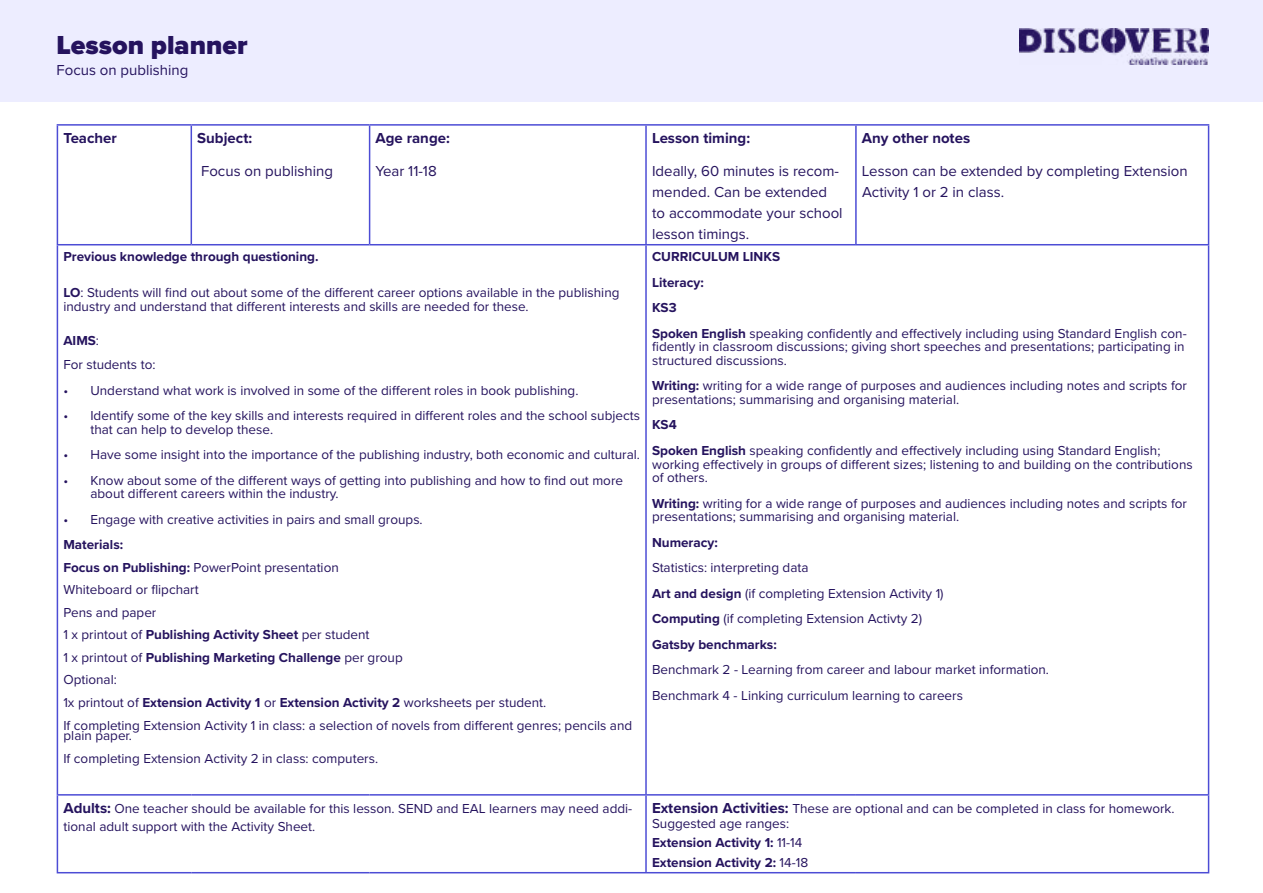
<style>
.page{position:relative;width:1263px;height:893px;background:#fff}
.page>*{position:absolute;margin:0;border:0;box-sizing:border-box;transform-origin:0 0}
.t1{font:900 27px "Proxima Nova";color:#25135e}
.t2{font:15px/21px "Proxima Nova";color:#25135e}
.t3{font:700 15px "Proxima Nova";color:#25135e}
.t4{font:13.5px/22.5px "Proxima Nova";color:#25135e}
.t5{font:700 13.5px/19.5px "Proxima Nova";color:#25135e}
.s1{font-weight:700}
.s2{font-weight:700;font-size:15px}
.s3{font-weight:400}
</style>
<div class="page">
<div style="left:0;top:0;width:1263px;height:102px;background:#ededff"></div>
<img style="left:1020px;top:28px;width:189px;height:36px">
<hr style="left:57px;top:245px;width:1px;height:549px;background:#4c4cd5">
<hr style="left:57px;top:794px;width:134px;height:2px;background:#4c4cd5">
<hr style="left:57px;top:796px;width:1px;height:76px;background:#4c4cd5">
<hr style="left:191px;top:794px;width:179px;height:2px;background:#4c4cd5">
<hr style="left:370px;top:794px;width:276px;height:2px;background:#4c4cd5">
<hr style="left:57px;top:872px;width:134px;height:1px;background:#4c4cd5">
<hr style="left:191px;top:872px;width:179px;height:1px;background:#4c4cd5">
<hr style="left:370px;top:872px;width:276px;height:1px;background:#4c4cd5">
<hr style="left:57px;top:124px;width:134px;height:2px;background:#4c4cd5">
<hr style="left:57px;top:126px;width:1px;height:118px;background:#4c4cd5">
<hr style="left:191px;top:124px;width:179px;height:2px;background:#4c4cd5">
<hr style="left:191px;top:126px;width:1px;height:118px;background:#4c4cd5">
<hr style="left:370px;top:124px;width:276px;height:2px;background:#4c4cd5">
<hr style="left:369px;top:126px;width:1px;height:118px;background:#4c4cd5">
<hr style="left:646px;top:124px;width:210px;height:2px;background:#4c4cd5">
<hr style="left:645px;top:126px;width:2px;height:118px;background:#4c4cd5">
<hr style="left:856px;top:124px;width:353px;height:2px;background:#4c4cd5">
<hr style="left:855px;top:126px;width:2px;height:118px;background:#4c4cd5">
<hr style="left:1208px;top:126px;width:1px;height:118px;background:#4c4cd5">
<hr style="left:57px;top:244px;width:134px;height:1px;background:#4c4cd5">
<hr style="left:191px;top:244px;width:179px;height:1px;background:#4c4cd5">
<hr style="left:370px;top:244px;width:276px;height:1px;background:#4c4cd5">
<hr style="left:646px;top:244px;width:210px;height:1px;background:#4c4cd5">
<hr style="left:645px;top:245px;width:2px;height:549px;background:#4c4cd5">
<hr style="left:856px;top:244px;width:353px;height:1px;background:#4c4cd5">
<hr style="left:1208px;top:245px;width:1px;height:549px;background:#4c4cd5">
<hr style="left:646px;top:794px;width:210px;height:2px;background:#4c4cd5">
<hr style="left:645px;top:796px;width:2px;height:76px;background:#4c4cd5">
<hr style="left:856px;top:794px;width:353px;height:2px;background:#4c4cd5">
<hr style="left:1208px;top:796px;width:1px;height:76px;background:#4c4cd5">
<hr style="left:646px;top:872px;width:210px;height:1px;background:#4c4cd5">
<hr style="left:856px;top:872px;width:353px;height:1px;background:#4c4cd5">
<h1 class="t1" style="left:57px;top:25px;width:193px">Lesson planner</h1>
<p class="t2" style="left:57px;top:59px;width:133px">Focus on publishing</p>
<p class="t3" style="left:63px;top:127px;width:55px">Teacher</p>
<p class="t3" style="left:197px;top:127px;width:56px">Subject:</p>
<p class="t2" style="left:201px;top:160px;width:133px">Focus on publishing</p>
<p class="t3" style="left:376px;top:127px;width:76px">Age range:</p>
<p class="t2" style="left:376px;top:160px;width:63px">Year 11-18</p>
<p class="t3" style="left:652px;top:127px;width:100px">Lesson timing:</p>
<p class="t2" style="left:652px;top:160px;width:192px">Ideally, 60 minutes is recom&shy;mended. Can be extended to accommodate your school lesson timings.</p>
<p class="t3" style="left:862px;top:127px;width:110px">Any other notes</p>
<p class="t2" style="left:862px;top:160px;width:327px">Lesson can be extended by completing Extension<br>Activity 1 or 2 in class.</p>
<p class="t5" style="left:63px;top:247px;width:257px">Previous knowledge through questioning.</p>
<p class="t4" style="left:63px;top:286px;width:558px;line-height:13.5px"><span class="s1">LO</span>: Students will find out about some of the different career options available in the publishing industry and understand that different interests and skills are needed for these.</p>
<p class="t4" style="left:63px;top:328px;width:94px;line-height:24px"><span class="s1">AIMS</span>:<br>For students to:</p>
<p class="t4" style="left:63px;top:379px;width:517px">• Understand what work is involved in some of the different roles in book publishing.</p>
<p class="t4" style="left:90px;top:409px;width:551px;line-height:13.5px;text-indent:-27px">• Identify some of the key skills and interests required in different roles and the school subjects that can help to develop these.</p>
<p class="t4" style="left:63px;top:443px;width:578px">• Have some insight into the importance of the publishing industry, both economic and cultural.</p>
<p class="t4" style="left:90px;top:473px;width:534px;line-height:13.5px;text-indent:-27px">• Know about some of the different ways of getting into publishing and how to find out more about different careers within the industry.</p>
<p class="t4" style="left:63px;top:508px;width:361px">• Engage with creative activities in pairs and small groups.</p>
<p class="t4" style="left:63px;top:533px;width:570px"><span class="s1">Materials:<br>Focus on Publishing:</span> PowerPoint presentation<br>Whiteboard or flipchart<br>Pens and paper<br>1 x printout of <span class="s1">Publishing Activity Sheet</span> per student<br>1 x printout of <span class="s1">Publishing Marketing Challenge</span> per group<br>Optional:<br>1x printout of <span class="s1">Extension Activity 1</span> or <span class="s1">Extension Activity 2</span> worksheets per student.<br>If completing Extension Activity 1 in class: a selection of novels from different genres; pencils and</p>
<p class="t4" style="left:63px;top:724px;width:316px">plain paper.<br>If completing Extension Activity 2 in class: computers.</p>
<p class="t4" style="left:652px;top:244px;width:536px;line-height:25.5px"><span class="s1">CURRICULUM LINKS<br>Literacy:<br>KS3<br>Spoken English</span> speaking confidently and effectively including using Standard English con-</p>
<p class="t4" style="left:652px;top:340px;width:534px;line-height:13.5px">fidently in classroom discussions; giving short speeches and presentations; participating in structured discussions.</p>
<p class="t4" style="left:652px;top:379px;width:536px;line-height:13.5px"><span class="s1">Writing:</span> writing for a wide range of purposes and audiences including notes and scripts for presentations; summarising and organising material.</p>
<p class="t4" style="left:652px;top:412px;width:510px;line-height:25.5px"><span class="s1">KS4<br>Spoken English</span> speaking confidently and effectively including using Standard English;</p>
<p class="t4" style="left:652px;top:457px;width:542px;line-height:13.5px">working effectively in groups of different sizes; listening to and building on the contributions of others.</p>
<p class="t4" style="left:652px;top:496px;width:536px;line-height:13.5px"><span class="s1">Writing:</span> writing for a wide range of purposes and audiences including notes and scripts for presentations; summarising and organising material.</p>
<p class="t5" style="left:652px;top:532px;width:67px">Numeracy:</p>
<p class="t4" style="left:652px;top:554px;width:293px;line-height:25.5px">Statistics: interpreting data<br><span class="s1">Art and design</span> (if completing Extension Activity 1)<br><span class="s1">Computing</span> (if completing Extension Activty 2)<br><span class="s1">Gatsby benchmarks:</span></p>
<p class="t4" style="left:652px;top:656px;width:398px;line-height:25.5px">Benchmark 2 - Learning from career and labour market information.<br>Benchmark 4 - Linking curriculum learning to careers</p>
<p class="t4" style="left:63px;top:799px;width:570px;line-height:18px"><span class="s2">Adults:</span> One teacher should be available for this lesson. SEND and EAL learners may need addi&shy;tional adult support with the Activity Sheet.</p>
<p class="t4" style="left:652px;top:800px;width:524px;line-height:15px"><span class="s2">Extension Activities:</span> These are optional and can be completed in class for homework.<br>Suggested age ranges:</p>
<p class="t5" style="left:652px;top:833px;width:158px">Extension Activity 1: <span class="s3">11-14<br></span>Extension Activity 2: <span class="s3">14-18</span></p>
</div>
